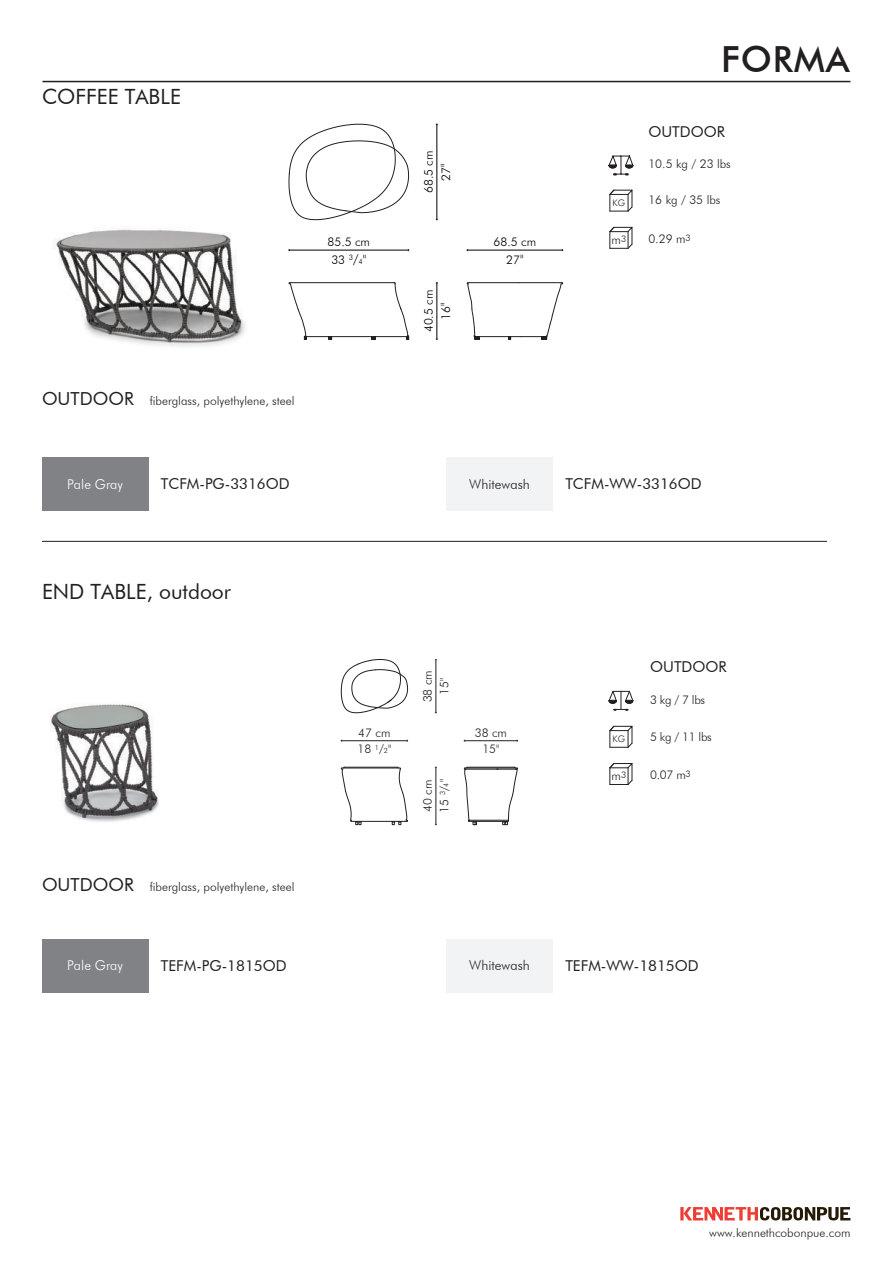
<style>
.page{position:relative;width:893px;height:1263px;background:#fff}
.page>*{position:absolute;margin:0;border:0;box-sizing:border-box;transform-origin:0 0}
.t1{font:500 36px "Futura BT";letter-spacing:.025em;color:#231f20}
.t2{font:21px "Futura BT";color:#231f20}
.t3{font:15px "Futura BT";color:#231f20}
.t4{font:300 13.5px "Futura BT";color:#231f20}
.t5{font:300 13.5px "Futura BT";color:#fff}
.t6{font:300 12px/17px "Futura BT";color:#231f20}
.t7{font:300 12px/17.5px "Futura BT";color:#000;text-align:center}
.t8{font:300 9px "Futura BT";color:#231f20}
.s1{font-weight:400;font-size:18px}
.s2{font-size:13.2px}
.s3{font-size:7.5px}
.s4{font-size:9px}
.s5{font-size:7.2px}
</style>
<div class="page">
<hr style="left:43px;top:81px;width:807px;height:1px;background:#231f20">
<svg style="left:608px;top:155px;width:26px;height:20px"></svg>
<svg style="left:609px;top:189px;width:24px;height:23px"></svg>
<svg style="left:609px;top:226px;width:24px;height:23px"></svg>
<img style="left:56px;top:229px;width:189px;height:118px">
<div style="left:42px;top:458px;width:106px;height:53px;background:#808285"></div>
<div style="left:446px;top:458px;width:107px;height:53px;background:#f2f3f4"></div>
<hr style="left:42px;top:541px;width:785px;height:1px;background:#231f20">
<svg style="left:608px;top:690px;width:26px;height:20px"></svg>
<svg style="left:609px;top:725px;width:24px;height:23px"></svg>
<svg style="left:609px;top:763px;width:24px;height:22px"></svg>
<div style="left:42px;top:939px;width:106px;height:54px;background:#808285"></div>
<div style="left:446px;top:939px;width:107px;height:54px;background:#f2f3f4"></div>
<img style="left:50px;top:704px;width:109px;height:118px">
<svg style="left:680px;top:1207px;width:170px;height:13px"></svg>
<hr style="left:289px;top:250px;width:120px;height:1px;background:#000">
<hr style="left:467px;top:250px;width:96px;height:1px;background:#000">
<hr style="left:437px;top:124px;width:1px;height:96px;background:#000">
<hr style="left:437px;top:283px;width:1px;height:56px;background:#000">
<hr style="left:372px;top:336px;width:37px;height:1px;background:#231f20">
<hr style="left:331px;top:336px;width:41px;height:1px;background:#231f20">
<hr style="left:290px;top:282px;width:104px;height:1px;background:#231f20">
<svg style="left:289px;top:282px;width:43px;height:58px"></svg>
<svg style="left:371px;top:337px;width:5px;height:3px"></svg>
<svg style="left:394px;top:282px;width:15px;height:58px"></svg>
<hr style="left:475px;top:336px;width:34px;height:1px;background:#231f20">
<hr style="left:468px;top:282px;width:51px;height:1px;background:#231f20">
<svg style="left:467px;top:282px;width:13px;height:58px"></svg>
<svg style="left:508px;top:282px;width:55px;height:58px"></svg>
<svg style="left:289px;top:124px;width:120px;height:96px"></svg>
<hr style="left:341px;top:740px;width:67px;height:1px;background:#231f20">
<hr style="left:464px;top:740px;width:53px;height:1px;background:#231f20">
<hr style="left:436px;top:767px;width:1px;height:58px;background:#231f20">
<hr style="left:436px;top:659px;width:1px;height:54px;background:#231f20">
<div style="left:344px;top:767px;width:54px;height:1px;border:1px solid #231f20"></div>
<hr style="left:342px;top:768px;width:58px;height:1px;background:#231f20">
<svg style="left:341px;top:768px;width:20px;height:57px"></svg>
<hr style="left:351px;top:821px;width:56px;height:1px;background:#231f20">
<svg style="left:392px;top:768px;width:16px;height:57px"></svg>
<svg style="left:341px;top:659px;width:67px;height:54px"></svg>
<div style="left:467px;top:767px;width:48px;height:1px;border:1px solid #231f20"></div>
<hr style="left:465px;top:768px;width:52px;height:1px;background:#231f20">
<hr style="left:465px;top:769px;width:52px;height:1px;background:#231f20">
<hr style="left:469px;top:821px;width:39px;height:1px;background:#231f20">
<hr style="left:469px;top:820px;width:39px;height:1px;background:#231f20">
<svg style="left:464px;top:768px;width:13px;height:57px"></svg>
<svg style="left:497px;top:768px;width:21px;height:57px"></svg>
<h2 class="t2" style="left:42px;top:84px;width:140px">COFFEE TABLE</h2>
<p class="t6" style="left:42px;top:392px;width:254px"><span class="s1">OUTDOOR</span> fiberglass, polyethylene, steel</p>
<p class="t7" style="left:420px;top:193px;width:44px;rotate:-90deg">68.5 cm<br>27<span class="s2">"</span></p>
<p class="t7" style="left:327px;top:233px;width:44px">85.5 cm<br>33 <sup>3</sup><span class="s2">/</span><span class="s3">4</span><span class="s2">"</span></p>
<p class="t7" style="left:494px;top:233px;width:44px">68.5 cm<br>27<span class="s2">"</span></p>
<p class="t7" style="left:420px;top:332px;width:44px;rotate:-90deg">40.5 cm<br>16<span class="s2">"</span></p>
<h1 class="t1" style="left:721px;top:37px;width:130px">FORMA</h1>
<p class="t3" style="left:648px;top:123px;width:78px">OUTDOOR</p>
<p class="t6" style="left:648px;top:156px;width:84px">10.5 kg / 23 lbs</p>
<p class="t8" style="left:613px;top:197px;width:14px">KG</p>
<p class="t6" style="left:648px;top:192px;width:74px">16 kg / 35 lbs</p>
<p class="t6" style="left:611px;top:231px;width:16px">m<span class="s4">3</span></p>
<p class="t6" style="left:648px;top:231px;width:44px">0.29 m<sup>3</sup></p>
<p class="t5" style="left:67px;top:475px;width:57px">Pale Gray</p>
<p class="t3" style="left:161px;top:475px;width:130px">TCFM-PG-3316OD</p>
<p class="t4" style="left:469px;top:475px;width:62px">Whitewash</p>
<p class="t3" style="left:565px;top:475px;width:138px">TCFM-WW-3316OD</p>
<h2 class="t2" style="left:42px;top:579px;width:191px">END TABLE, outdoor</h2>
<p class="t6" style="left:42px;top:878px;width:254px"><span class="s1">OUTDOOR</span> fiberglass, polyethylene, steel</p>
<p class="t6" style="left:419px;top:702px;width:34px;text-align:center;rotate:-90deg">38 cm<br>15"</p>
<p class="t6" style="left:358px;top:724px;width:35px">47 cm<br>18 <sup>1</sup>/<span class="s5">2</span>"</p>
<p class="t6" style="left:475px;top:724px;width:34px;text-align:center">38 cm<br>15"</p>
<p class="t6" style="left:419px;top:813px;width:35px;rotate:-90deg">40 cm<br>15 <sup>3</sup>/<span class="s5">4</span>"</p>
<p class="t8" style="left:613px;top:733px;width:14px">KG</p>
<p class="t6" style="left:611px;top:767px;width:16px">m<span class="s4">3</span></p>
<p class="t3" style="left:650px;top:658px;width:78px">OUTDOOR</p>
<p class="t6" style="left:650px;top:692px;width:57px">3 kg / 7 lbs</p>
<p class="t6" style="left:650px;top:728px;width:63px">5 kg / 11 lbs</p>
<p class="t6" style="left:650px;top:766px;width:42px">0.07 m<sup>3</sup></p>
<p class="t5" style="left:67px;top:957px;width:57px">Pale Gray</p>
<p class="t3" style="left:161px;top:956px;width:127px">TEFM-PG-1815OD</p>
<p class="t4" style="left:469px;top:957px;width:62px">Whitewash</p>
<p class="t3" style="left:565px;top:956px;width:135px">TEFM-WW-1815OD</p>
<p class="t6" style="left:709px;top:1224px;width:143px">www.kennethcobonpue.com</p>
</div>
